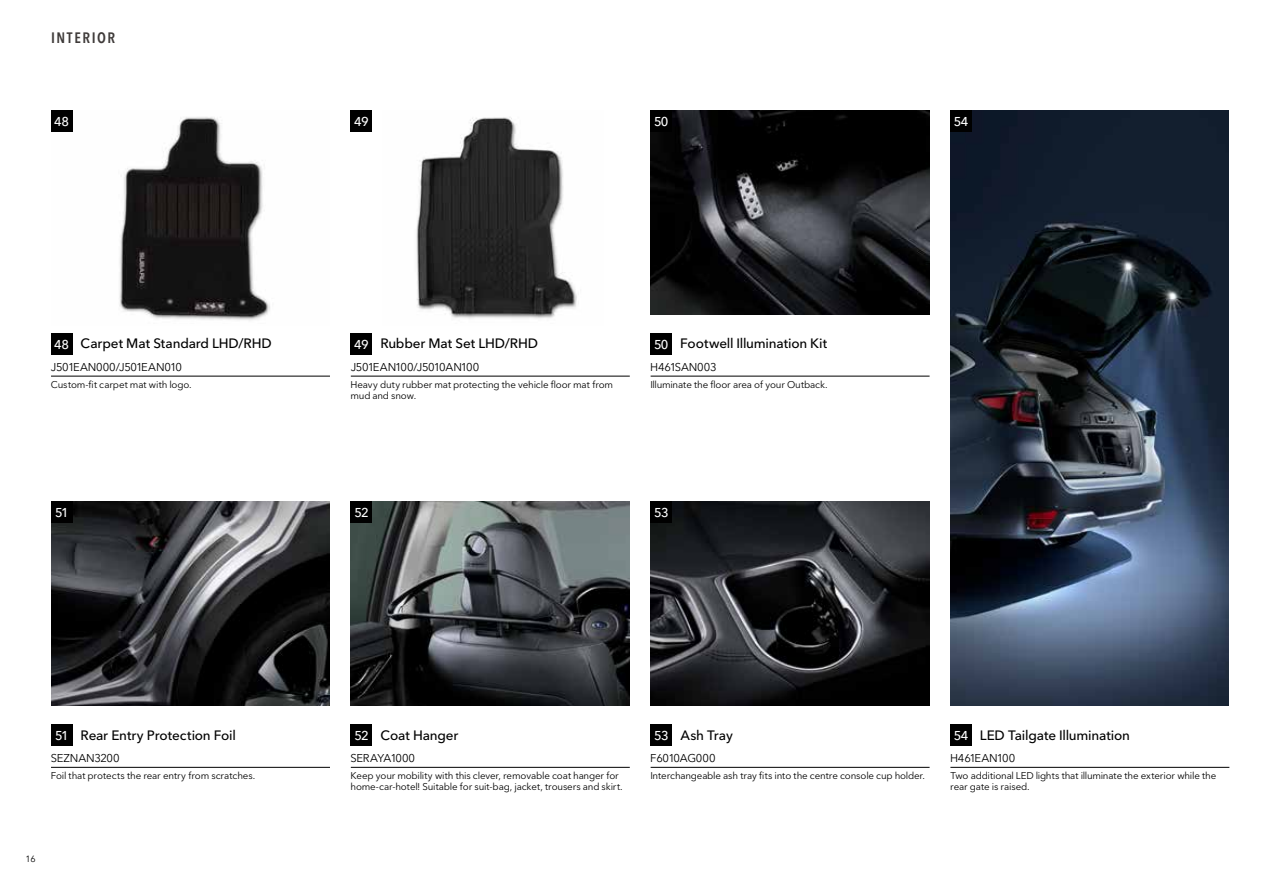
<style>
.page{position:relative;width:1263px;height:893px;background:#fff}
.page>*{position:absolute;margin:0;border:0;box-sizing:border-box;transform-origin:0 0}
.t1{font:600 condensed 15px "Avenir Next LT Pro";letter-spacing:.105em;color:#3f3b3a}
.t2{font:500 13.5px "Avenir Next LT Pro";letter-spacing:-.015em;color:#000}
.t3{font:500 12.75px "Avenir Next LT Pro";letter-spacing:-.055em;color:#fff}
.t4{font:11.25px "Avenir Next LT Pro";letter-spacing:-.03em;color:#000}
.t5{font:9.75px/11.2px "Avenir Next LT Pro";letter-spacing:-.015em;color:#000}
.t6{font:9px "Avenir Next LT Pro";color:#000}
</style>
<div class="page">
<img style="left:51px;top:502px;width:279px;height:204px">
<img style="left:651px;top:502px;width:278px;height:204px">
<img style="left:351px;top:502px;width:278px;height:204px">
<img style="left:651px;top:111px;width:278px;height:204px">
<img style="left:950px;top:111px;width:279px;height:595px">
<img style="left:51px;top:110px;width:219px;height:211px">
<img style="left:416px;top:117px;width:161px;height:202px">
<hr style="left:51px;top:376px;width:279px;height:1px;background:#000">
<hr style="left:351px;top:376px;width:279px;height:1px;background:#000">
<hr style="left:651px;top:376px;width:278px;height:1px;background:#000">
<hr style="left:51px;top:767px;width:279px;height:1px;background:#000">
<hr style="left:351px;top:767px;width:279px;height:1px;background:#000">
<hr style="left:651px;top:767px;width:278px;height:1px;background:#000">
<hr style="left:950px;top:767px;width:279px;height:1px;background:#000">
<div style="left:950px;top:111px;width:22px;height:21px;background:#000"></div>
<div style="left:950px;top:725px;width:22px;height:21px;background:#000"></div>
<div style="left:51px;top:111px;width:21px;height:21px;background:#000"></div>
<div style="left:51px;top:334px;width:21px;height:21px;background:#000"></div>
<div style="left:351px;top:111px;width:21px;height:21px;background:#000"></div>
<div style="left:351px;top:334px;width:21px;height:21px;background:#000"></div>
<div style="left:651px;top:111px;width:21px;height:21px;background:#000"></div>
<div style="left:651px;top:334px;width:21px;height:21px;background:#000"></div>
<div style="left:351px;top:502px;width:21px;height:21px;background:#000"></div>
<div style="left:351px;top:725px;width:21px;height:21px;background:#000"></div>
<div style="left:51px;top:502px;width:21px;height:21px;background:#000"></div>
<div style="left:51px;top:725px;width:21px;height:21px;background:#000"></div>
<div style="left:651px;top:502px;width:21px;height:21px;background:#000"></div>
<div style="left:651px;top:725px;width:21px;height:21px;background:#000"></div>
<h1 class="t1" style="left:51px;top:28px;width:66px">INTERIOR</h1>
<h3 class="t3" style="left:54px;top:114px;width:16px">48</h3>
<h3 class="t3" style="left:354px;top:114px;width:16px">49</h3>
<h3 class="t3" style="left:654px;top:114px;width:16px">50</h3>
<h3 class="t3" style="left:954px;top:114px;width:16px">54</h3>
<h2 class="t2" style="left:81px;top:335px;width:193px">Carpet Mat Standard LHD/RHD</h2>
<p class="t4" style="left:51px;top:360px;width:133px">J501EAN000/J501EAN010</p>
<p class="t5" style="left:51px;top:379px;width:142px">Custom-fit carpet mat with logo.</p>
<h3 class="t3" style="left:54px;top:337px;width:16px">48</h3>
<h2 class="t2" style="left:380px;top:335px;width:159px">Rubber Mat Set LHD/RHD</h2>
<p class="t4" style="left:351px;top:360px;width:130px">J501EAN100/J5010AN100</p>
<p class="t5" style="left:351px;top:379px;width:264px">Heavy duty rubber mat protecting the vehicle floor mat from mud and snow.</p>
<h3 class="t3" style="left:354px;top:337px;width:16px">49</h3>
<h2 class="t2" style="left:680px;top:335px;width:149px">Footwell Illumination Kit</h2>
<p class="t4" style="left:650px;top:360px;width:68px">H461SAN003</p>
<p class="t5" style="left:650px;top:379px;width:179px">Illuminate the floor area of your Outback.</p>
<h3 class="t3" style="left:654px;top:337px;width:16px">50</h3>
<h3 class="t3" style="left:55px;top:505px;width:15px">51</h3>
<h3 class="t3" style="left:354px;top:505px;width:16px">52</h3>
<h3 class="t3" style="left:654px;top:505px;width:16px">53</h3>
<h2 class="t2" style="left:81px;top:727px;width:157px">Rear Entry Protection Foil</h2>
<p class="t4" style="left:51px;top:751px;width:70px">SEZNAN3200</p>
<p class="t5" style="left:51px;top:770px;width:206px">Foil that protects the rear entry from scratches.</p>
<h3 class="t3" style="left:55px;top:728px;width:15px">51</h3>
<p class="t6" style="left:26px;top:854px;width:12px">16</p>
<h2 class="t2" style="left:380px;top:727px;width:79px">Coat Hanger</h2>
<p class="t4" style="left:351px;top:751px;width:66px">SERAYA1000</p>
<p class="t5" style="left:351px;top:770px;width:274px">Keep your mobility with this clever, removable coat hanger for home-car-hotel! Suitable for suit-bag, jacket, trousers and skirt.</p>
<h3 class="t3" style="left:354px;top:728px;width:16px">52</h3>
<h2 class="t2" style="left:680px;top:727px;width:54px">Ash Tray</h2>
<p class="t4" style="left:650px;top:751px;width:67px">F6010AG000</p>
<p class="t5" style="left:650px;top:770px;width:276px">Interchangeable ash tray fits into the centre console cup holder.</p>
<h3 class="t3" style="left:654px;top:728px;width:16px">53</h3>
<h2 class="t2" style="left:980px;top:727px;width:151px">LED Tailgate Illumination</h2>
<p class="t4" style="left:950px;top:751px;width:67px">H461EAN100</p>
<p class="t5" style="left:950px;top:770px;width:268px">Two additional LED lights that illuminate the exterior while the rear gate is raised.</p>
<h3 class="t3" style="left:954px;top:728px;width:16px">54</h3>
</div>
